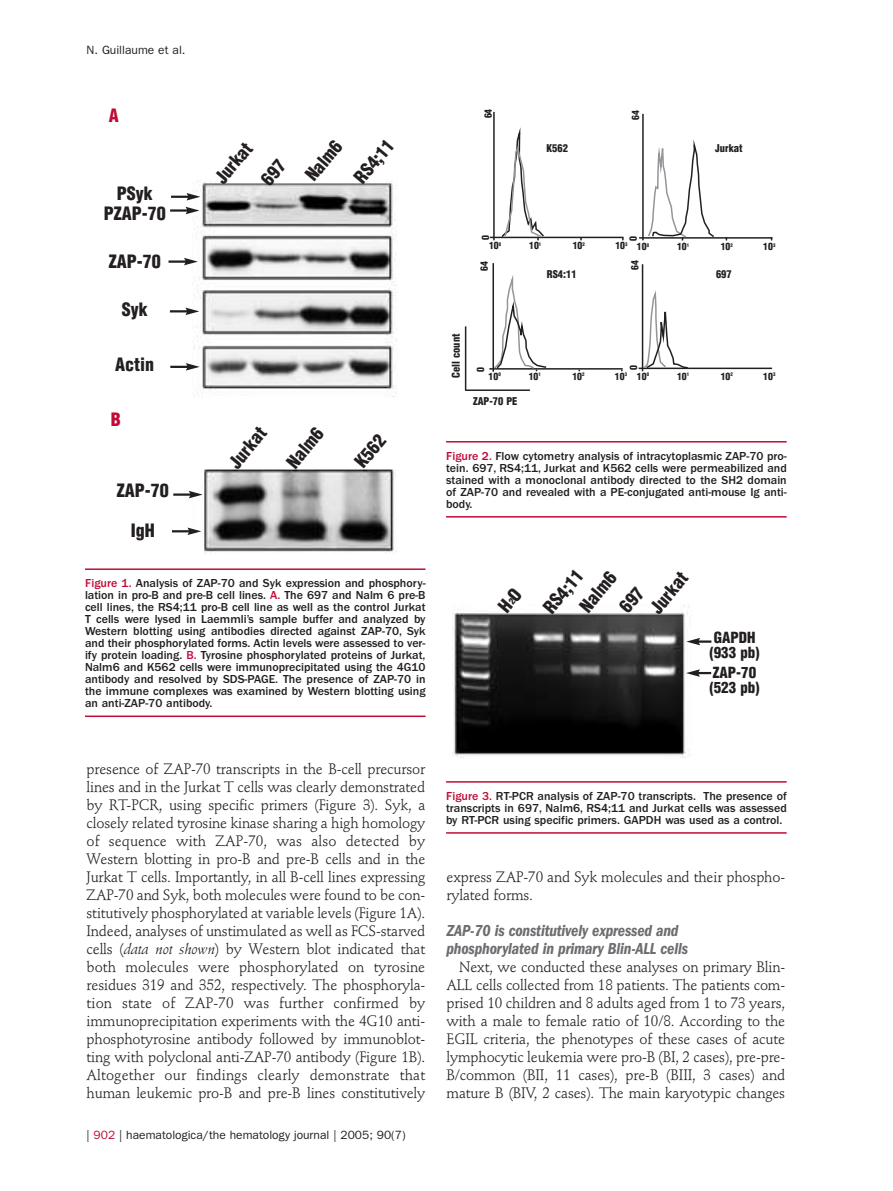
<style>
.page{position:relative;width:893px;height:1191px;background:#fff}
.page>*{position:absolute;margin:0;border:0;box-sizing:border-box;transform-origin:0 0}
.t1{font:900 condensed 18px/19.5px "Helvetica";color:#231f20}
.t2{font:900 condensed 18px "Helvetica";color:#c00b36}
.t3{font:italic 600 condensed 16.5px/18px "Franklin Gothic";letter-spacing:-.01em;color:#6c6d70}
.t4{font:15px/18px "Stempel Schneidler";letter-spacing:-.01em;color:#231f20;text-align:justify}
.t5{font:900 condensed 15px/15px "Helvetica";color:#231f20}
.t6{font:500 12px/12px "Franklin Gothic";color:#231f20;text-align:justify}
.t7{font:12px "Franklin Gothic";color:#231f20}
.t8{font:900 condensed 10.5px "Helvetica";color:#231f20}
.t9{font:900 condensed 9.75px "Helvetica";color:#231f20}
.s1{color:#c00b36}
.s2{font-style:italic}
</style>
<div class="page">
<img style="left:168px;top:181px;width:229px;height:373px">
<hr style="left:85px;top:568px;width:340px;height:2px;background:#c00b36">
<hr style="left:85px;top:715px;width:340px;height:2px;background:#c00b36">
<hr style="left:446px;top:441px;width:341px;height:1px;background:#c00b36">
<hr style="left:446px;top:516px;width:341px;height:1px;background:#c00b36">
<img style="left:453px;top:604px;width:259px;height:153px">
<hr style="left:446px;top:781px;width:341px;height:1px;background:#c00b36">
<hr style="left:446px;top:832px;width:341px;height:1px;background:#c00b36">
<svg style="left:171px;top:193px;width:29px;height:7px"></svg>
<hr style="left:170px;top:209px;width:18px;height:3px;background:#231f20">
<svg style="left:186px;top:207px;width:13px;height:7px"></svg>
<hr style="left:169px;top:260px;width:18px;height:3px;background:#231f20">
<svg style="left:184px;top:258px;width:14px;height:7px"></svg>
<svg style="left:170px;top:307px;width:29px;height:8px"></svg>
<svg style="left:170px;top:363px;width:30px;height:7px"></svg>
<hr style="left:173px;top:493px;width:18px;height:3px;background:#231f20">
<svg style="left:189px;top:491px;width:14px;height:7px"></svg>
<svg style="left:172px;top:527px;width:29px;height:8px"></svg>
<hr style="left:493px;top:112px;width:2px;height:128px;background:#231f20">
<hr style="left:490px;top:237px;width:133px;height:1px;background:#231f20">
<hr style="left:642px;top:114px;width:2px;height:126px;background:#231f20">
<hr style="left:639px;top:237px;width:133px;height:2px;background:#231f20">
<hr style="left:642px;top:264px;width:1px;height:107px;background:#231f20">
<hr style="left:639px;top:367px;width:133px;height:2px;background:#231f20">
<hr style="left:492px;top:263px;width:2px;height:109px;background:#231f20">
<hr style="left:489px;top:368px;width:134px;height:1px;background:#231f20">
<svg style="left:686px;top:638px;width:25px;height:7px"></svg>
<svg style="left:686px;top:669px;width:25px;height:8px"></svg>
<hr style="left:465px;top:326px;width:1px;height:64px;background:#231f20">
<hr style="left:465px;top:389px;width:65px;height:2px;background:#231f20">
<svg style="left:500px;top:127px;width:46px;height:113px"></svg>
<svg style="left:647px;top:139px;width:69px;height:101px"></svg>
<svg style="left:492px;top:269px;width:56px;height:102px"></svg>
<svg style="left:643px;top:286px;width:47px;height:84px"></svg>
<svg style="left:260px;top:181px;width:27px;height:5px"></svg>
<svg style="left:497px;top:604px;width:26px;height:9px"></svg>
<p class="t7" style="left:87px;top:46px;width:101px">N. Guillaume et al.</p>
<p class="t2" style="left:109px;top:109px;width:12px">A</p>
<p class="t1" style="left:104px;top:185px;width:64px;text-align:center">PSyk<br>PZAP-70</p>
<p class="t1" style="left:109px;top:253px;width:54px">ZAP-70</p>
<p class="t1" style="left:122px;top:301px;width:27px">Syk</p>
<p class="t1" style="left:115px;top:356px;width:41px">Actin</p>
<p class="t2" style="left:111px;top:413px;width:12px">B</p>
<p class="t1" style="left:117px;top:482px;width:54px">ZAP-70</p>
<p class="t1" style="left:131px;top:522px;width:26px">IgH</p>
<p class="t1" style="left:212px;top:176px;width:48px;rotate:-50deg">Jurkat</p>
<p class="t1" style="left:303px;top:173px;width:48px;rotate:-50deg">Nalm6</p>
<p class="t1" style="left:352px;top:175px;width:53px;rotate:-50deg">RS4;11</p>
<p class="t1" style="left:226px;top:460px;width:48px;rotate:-50deg">Jurkat</p>
<p class="t1" style="left:284px;top:460px;width:48px;rotate:-50deg">Nalm6</p>
<p class="t1" style="left:352px;top:460px;width:39px;rotate:-50deg">K562</p>
<p class="t6" style="left:85px;top:578px;width:342px"><span class="s1">Figure 1.</span> Analysis of ZAP-70 and Syk expression and phosphory&shy;lation in pro-B and pre-B cell lines. <span class="s1">A.</span> The 697 and Nalm 6 pre-B cell lines, the RS4;11 pro-B cell line as well as the control Jurkat T cells were lysed in Laemmli’s sample buffer and analyzed by Western blotting using antibodies directed against ZAP-70, Syk and their phosphorylated forms. Actin levels were assessed to ver&shy;ify protein loading. <span class="s1">B.</span> Tyrosine phosphorylated proteins of Jurkat, Nalm6 and K562 cells were immunoprecipitated using the 4G10 antibody and resolved by SDS-PAGE. The presence of ZAP-70 in the immune complexes was examined by Western blotting using an anti-ZAP-70 antibody.</p>
<p class="t9" style="left:484px;top:118px;width:11px;rotate:-90deg">64</p>
<p class="t8" style="left:546px;top:144px;width:23px">K562</p>
<p class="t9" style="left:632px;top:120px;width:11px;rotate:-90deg">64</p>
<p class="t8" style="left:715px;top:144px;width:29px">Jurkat</p>
<p class="t9" style="left:482px;top:240px;width:6px;rotate:-90deg">0</p>
<p class="t9" style="left:629px;top:241px;width:6px;rotate:-90deg">0</p>
<p class="t9" style="left:489px;top:242px;width:14px">10<sup>0</sup></p>
<p class="t9" style="left:529px;top:242px;width:14px">10<sup>1</sup></p>
<p class="t9" style="left:573px;top:242px;width:14px">10<sup>2</sup></p>
<p class="t9" style="left:615px;top:242px;width:14px">10<sup>3</sup></p>
<p class="t9" style="left:637px;top:243px;width:14px">10<sup>0</sup></p>
<p class="t9" style="left:677px;top:243px;width:14px">10<sup>1</sup></p>
<p class="t9" style="left:721px;top:243px;width:14px">10<sup>2</sup></p>
<p class="t9" style="left:763px;top:243px;width:14px">10<sup>3</sup></p>
<p class="t9" style="left:481px;top:271px;width:11px;rotate:-90deg">64</p>
<p class="t9" style="left:631px;top:270px;width:11px;rotate:-90deg">64</p>
<p class="t8" style="left:547px;top:270px;width:31px">RS4:11</p>
<p class="t8" style="left:716px;top:271px;width:17px">697</p>
<p class="t8" style="left:452px;top:378px;width:46px;rotate:-90deg">Cell count</p>
<p class="t9" style="left:630px;top:370px;width:6px;rotate:-90deg">0</p>
<p class="t9" style="left:477px;top:372px;width:6px;rotate:-90deg">0</p>
<p class="t9" style="left:637px;top:373px;width:14px">10<sup>0</sup></p>
<p class="t9" style="left:677px;top:373px;width:14px">10<sup>1</sup></p>
<p class="t9" style="left:721px;top:373px;width:14px">10<sup>2</sup></p>
<p class="t9" style="left:763px;top:373px;width:14px">10<sup>3</sup></p>
<p class="t9" style="left:489px;top:373px;width:14px">10<sup>0</sup></p>
<p class="t9" style="left:529px;top:373px;width:14px">10<sup>1</sup></p>
<p class="t9" style="left:572px;top:373px;width:14px">10<sup>2</sup></p>
<p class="t9" style="left:615px;top:373px;width:14px">10<sup>3</sup></p>
<p class="t8" style="left:473px;top:397px;width:46px">ZAP-70 PE</p>
<p class="t6" style="left:446px;top:450px;width:342px"><span class="s1">Figure 2.</span> Flow cytometry analysis of intracytoplasmic ZAP-70 pro&shy;tein. 697, RS4;11, Jurkat and K562 cells were permeabilized and stained with a monoclonal antibody directed to the SH2 domain of ZAP-70 and revealed with a PE-conjugated anti-mouse Ig anti&shy;body.</p>
<p class="t1" style="left:554px;top:584px;width:48px;line-height:26.8px;text-indent:-24px;rotate:-50deg">RS4;11<br>Nalm6</p>
<p class="t1" style="left:628px;top:588px;width:48px;line-height:24px;text-indent:-20px;rotate:-50deg">697<br>Jurkat</p>
<p class="t5" style="left:710px;top:631px;width:51px">GAPDH (933 pb)</p>
<p class="t5" style="left:710px;top:666px;width:51px">ZAP-70 (523 pb)</p>
<p class="t4" style="left:87px;top:761px;width:340px">presence of ZAP-70 transcripts in the B-cell precursor lines and in the Jurkat T cells was clearly demonstrated by RT-PCR, using specific primers (Figure 3). Syk, a closely related tyrosine kinase sharing a high homology of sequence with ZAP-70, was also detected by Western blotting in pro-B and pre-B cells and in the Jurkat T cells. Importantly, in all B-cell lines expressing ZAP-70 and Syk, both molecules were found to be con&shy;stitutively phosphorylated at variable levels (Figure 1A).<br>Indeed, analyses of unstimulated as well as FCS-starved cells (<span class="s2">data not shown</span>) by Western blot indicated that both molecules were phosphorylated on tyrosine residues 319 and 352, respectively. The phosphoryla&shy;tion state of ZAP-70 was further confirmed by immunoprecipitation experiments with the 4G10 anti&shy;phosphotyrosine antibody followed by immunoblot&shy;ting with polyclonal anti-ZAP-70 antibody (Figure 1B).<br>Altogether our findings clearly demonstrate that human leukemic pro-B and pre-B lines constitutively</p>
<p class="t7" style="left:87px;top:1130px;width:321px">| <span class="s1">902</span> | haematologica/the hematology journal | 2005; 90(7)</p>
<p class="t6" style="left:446px;top:790px;width:342px"><span class="s1">Figure 3.</span> RT-PCR analysis of ZAP-70 transcripts. The presence of transcripts in 697, Nalm6, RS4;11 and Jurkat cells was assessed by RT-PCR using specific primers. GAPDH was used as a control.</p>
<p class="t4" style="left:446px;top:869px;width:340px">express ZAP-70 and Syk molecules and their phospho&shy;rylated forms.</p>
<p class="t3" style="left:446px;top:923px;width:243px">ZAP-70 is constitutively expressed and phosphorylated in primary Blin-ALL cells</p>
<p class="t4" style="left:446px;top:959px;width:340px;text-indent:13px">Next, we conducted these analyses on primary Blin-ALL cells collected from 18 patients. The patients com&shy;prised 10 children and 8 adults aged from 1 to 73 years, with a male to female ratio of 10/8. According to the EGIL criteria, the phenotypes of these cases of acute lymphocytic leukemia were pro-B (BI, 2 cases), pre-pre-B/common (BII, 11 cases), pre-B (BIII, 3 cases) and mature B (BIV, 2 cases). The main karyotypic changes</p>
</div>
